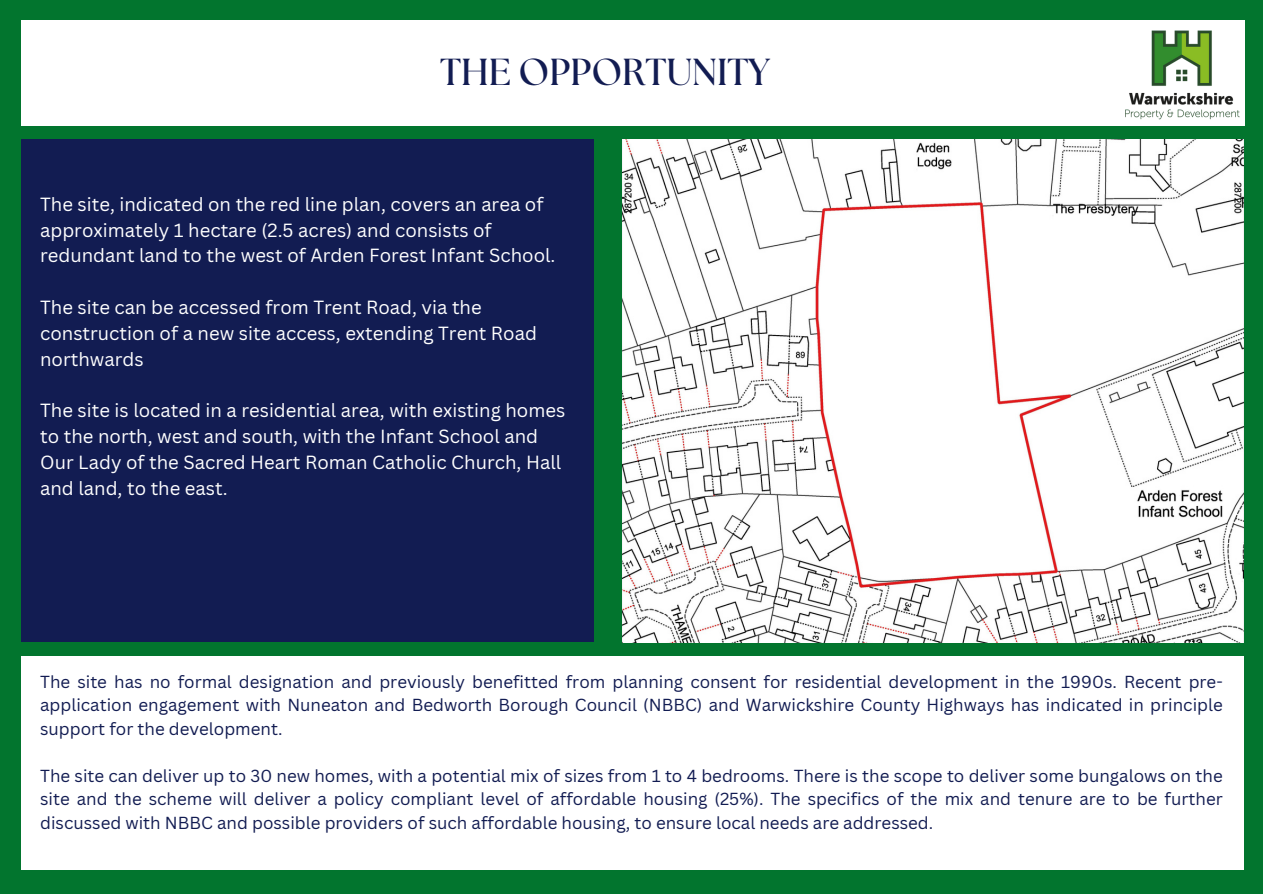
<style>
.page{position:relative;width:1263px;height:894px;background:#fff}
.page>*{position:absolute;margin:0;border:0;box-sizing:border-box;transform-origin:0 0}
.t1{font:700 37.5px "The Seasons";color:#121c52}
.t2{font:18.6px/25.8px "Canva Sans";color:#fff}
.t3{font:16.95px/23.4px "Canva Sans";color:#121c52;text-align:justify}
</style>
<div class="page">
<div style="left:0;top:0;width:1263px;height:893px;background:#02752e"></div>
<div style="left:21px;top:20px;width:1223px;height:106px;background:#fff"></div>
<img style="left:1122px;top:22px;width:122px;height:104px">
<div style="left:21px;top:140px;width:573px;height:502px;background:#121c52"></div>
<img style="left:623px;top:140px;width:621px;height:502px">
<div style="left:21px;top:656px;width:1223px;height:213px;background:#fff"></div>
<p class="t1" style="left:440px;top:55px;width:331px">THE OPPORTUNITY</p>
<p class="t2" style="left:40px;top:190px;width:517px">The site, indicated on the red line plan, covers an area of approximately 1 hectare (2.5 acres) and consists of redundant land to the west of Arden Forest Infant School.</p>
<p class="t2" style="left:40px;top:294px;width:498px">The site can be accessed from Trent Road, via the construction of a new site access, extending Trent Road northwards</p>
<p class="t2" style="left:40px;top:397px;width:527px">The site is located in a residential area, with existing homes to the north, west and south, with the Infant School and Our Lady of the Sacred Heart Roman Catholic Church, Hall and land, to the east.</p>
<p class="t3" style="left:40px;top:669px;width:1184px">The site has no formal designation and previously benefitted from planning consent for residential development in the 1990s. Recent pre&shy;application engagement with Nuneaton and Bedworth Borough Council (NBBC) and Warwickshire County Highways has indicated in principle support for the development.</p>
<p class="t3" style="left:40px;top:763px;width:1184px">The site can deliver up to 30 new homes, with a potential mix of sizes from 1 to 4 bedrooms. There is the scope to deliver some bungalows on the site and the scheme will deliver a policy compliant level of affordable housing (25%). The specifics of the mix and tenure are to be further discussed with NBBC and possible providers of such affordable housing, to ensure local needs are addressed.</p>
</div>
